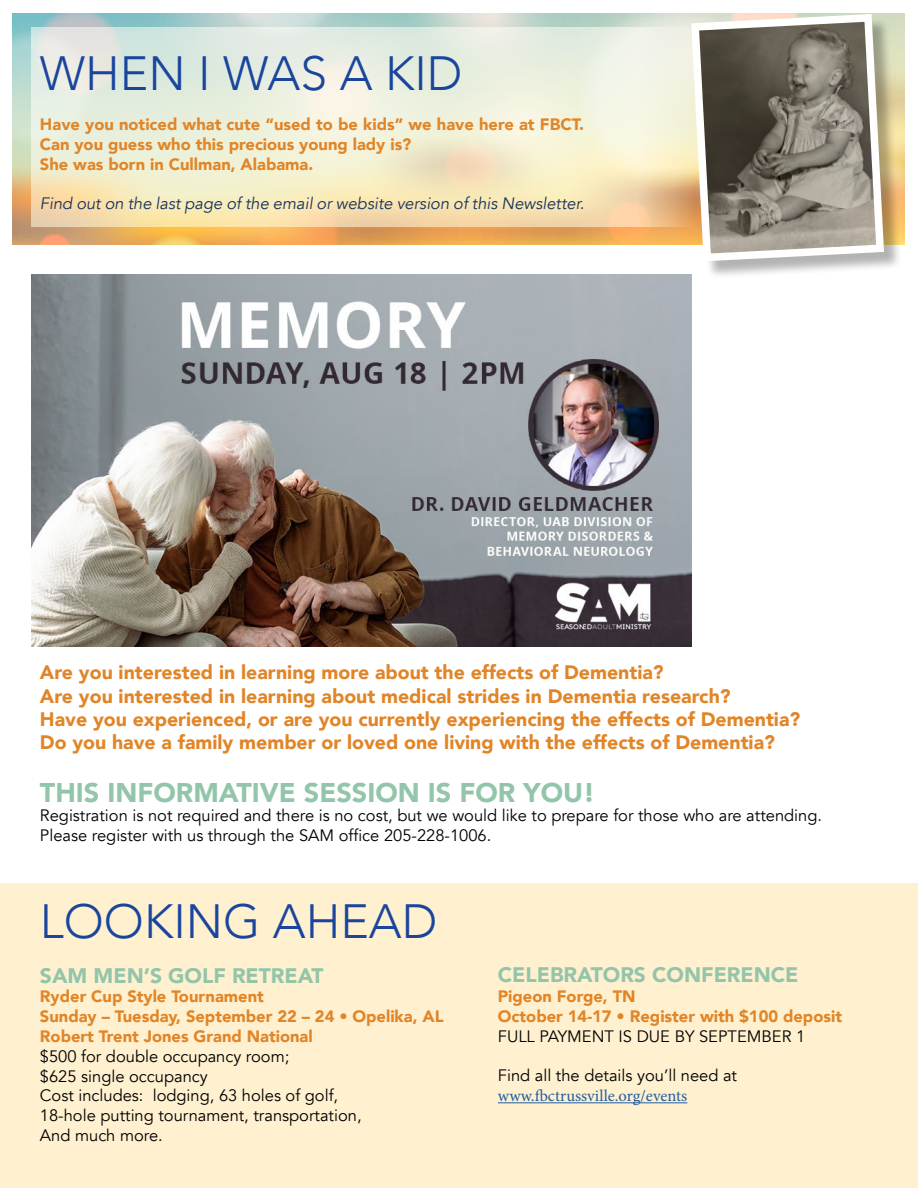
<style>
.page{position:relative;width:918px;height:1188px;background:#fff}
.page>*{position:absolute;margin:0;border:0;box-sizing:border-box;transform-origin:0 0}
.t1{font:300 48px "Avenir";color:#19459d}
.t2{font:900 27px "Avenir";color:#92c5a9}
.t3{font:900 21px "Avenir";color:#92c5a9}
.t4{font:900 19.5px/23.4px "Avenir";color:#e18527}
.t5{font:16.5px/19.8px "Avenir";color:#000}
.t6{font:900 16.5px/19.8px "Avenir";color:#e18527}
.t7{font:italic 16.5px "Avenir";color:#17335c}
.t8{font:16.5px "Minion Pro";color:#215e9e}
</style>
<div class="page">
<div style="left:0;top:883px;width:918px;height:305px;background:#fff0d0"></div>
<svg style="left:33px;top:229px;width:42px;height:15px"></svg>
<svg style="left:12px;top:14px;width:116px;height:137px;background:#abcfca"></svg>
<svg style="left:135px;top:14px;width:769px;height:230px;background:#d9bd89"></svg>
<svg style="left:31px;top:27px;width:656px;height:199px;background:#edebd2"></svg>
<hr style="left:498px;top:1102px;width:189px;height:1px;background:#215e9e">
<img style="left:31px;top:275px;width:660px;height:371px">
<div style="left:694px;top:17px;width:208px;height:262px;background:#000;opacity:.3"></div>
<svg style="left:687px;top:13px;width:201px;height:252px;background:#958e82"></svg>
<h1 class="t1" style="left:40px;top:45px;width:424px">WHEN I WAS A KID</h1>
<p class="t6" style="left:40px;top:114px;width:546px">Have you noticed what cute “used to be kids” we have here at FBCT.<br>Can you guess who this precious young lady is?<br>She was born in Cullman, Alabama.</p>
<p class="t7" style="left:40px;top:194px;width:546px">Find out on the last page of the email or website version of this Newsletter.</p>
<p class="t4" style="left:40px;top:660px;width:762px">Are you interested in learning more about the effects of Dementia?<br>Are you interested in learning about medical strides in Dementia research?<br>Have you experienced, or are you currently experiencing the effects of Dementia?<br>Do you have a family member or loved one living with the effects of Dementia?</p>
<h2 class="t2" style="left:40px;top:769px;width:557px">THIS INFORMATIVE SESSION IS FOR YOU!</h2>
<p class="t5" style="left:40px;top:806px;width:784px">Registration is not required and there is no cost, but we would like to prepare for those who are attending.<br>Please register with us through the SAM office 205-228-1006.</p>
<h1 class="t1" style="left:40px;top:893px;width:399px">LOOKING AHEAD</h1>
<p class="t3" style="left:40px;top:957px;width:285px">SAM MEN’S GOLF RETREAT</p>
<p class="t6" style="left:40px;top:986px;width:405px">Ryder Cup Style Tournament<br>Sunday – Tuesday, September 22 – 24 • Opelika, AL<br>Robert Trent Jones Grand National</p>
<p class="t5" style="left:40px;top:1047px;width:323px">$500 for double occupancy room;<br>$625 single occupancy<br>Cost includes: lodging, 63 holes of golf,<br>18-hole putting tournament, transportation,<br>And much more.</p>
<p class="t3" style="left:498px;top:957px;width:302px">CELEBRATORS CONFERENCE</p>
<p class="t6" style="left:498px;top:986px;width:346px">Pigeon Forge, TN<br>October 14-17 • Register with $100 deposit</p>
<p class="t5" style="left:498px;top:1027px;width:309px">FULL PAYMENT IS DUE BY SEPTEMBER 1</p>
<p class="t5" style="left:498px;top:1066px;width:241px">Find all the details you’ll need at</p>
<p class="t8" style="left:498px;top:1085px;width:191px">www.fbctrussville.org/events</p>
</div>
